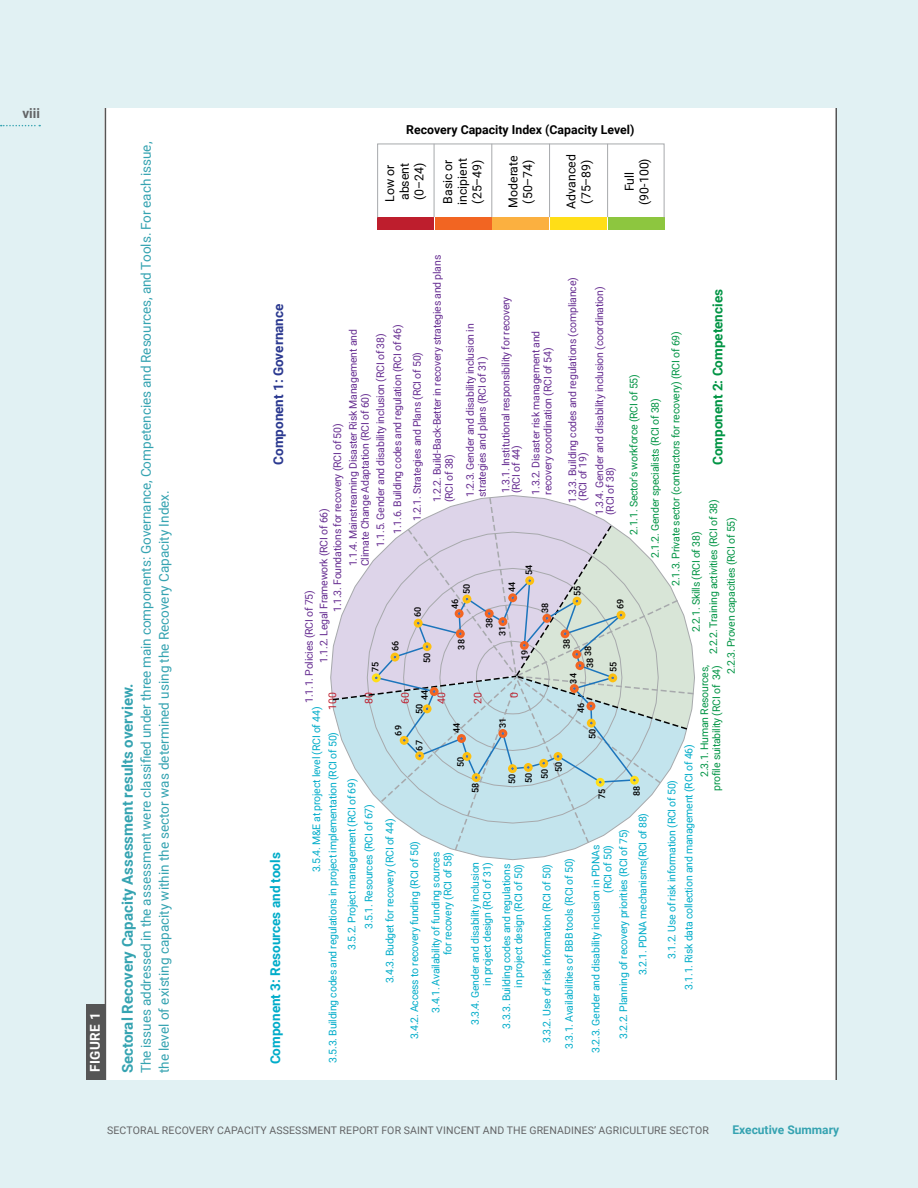
<style>
.page{position:relative;width:918px;height:1188px;background:#e1f1f3}
.page>*{position:absolute;margin:0;border:0;box-sizing:border-box;transform-origin:0 0}
.t1{font:700 15px "Roboto";color:#35a3b1}
.t2{font:13.5px/18px "Roboto";color:#35a3b1}
.t3{font:700 13.5px "Roboto";color:#00acc9}
.t4{font:700 13.5px "Roboto";color:#009444}
.t5{font:700 13.5px "Roboto";color:#2b3990}
.t6{font:700 13.5px "Roboto";letter-spacing:.035em;color:#fff}
.t7{font:700 13.5px "Roboto";color:#636466}
.t8{font:12.3px/14.7px "Roboto";color:#000;text-align:center}
.t9{font:700 12.3px "Roboto";color:#000}
.t10{font:700 12px "Roboto";color:#35a3b1}
.t11{font:10.5px/12px "Roboto";letter-spacing:-.02em;color:#00acc9;text-align:right}
.t12{font:10.5px/12px "Roboto";letter-spacing:-.02em;color:#662d91}
.t13{font:10.5px/17.5px "Roboto";letter-spacing:-.02em;color:#009444}
.t14{font:10.5px "Roboto";letter-spacing:.015em;color:#636466}
.t15{font:10.5px "Roboto";color:#be1e2d}
.t16{font:500 9px/13px "Roboto";color:#000}
</style>
<div class="page">
<svg style="left:1px;top:125px;width:39px;height:1px"></svg>
<div style="left:105px;top:108px;width:732px;height:971px;background:#fff"></div>
<hr style="left:105px;top:108px;width:1px;height:972px;background:#555">
<div style="left:86px;top:1004px;width:20px;height:76px;background:#555"></div>
<hr style="left:836px;top:108px;width:1px;height:972px;background:#555">
<div style="left:377px;top:217px;width:56px;height:13px;background:#be1e2d"></div>
<div style="left:435px;top:217px;width:56px;height:13px;background:#f26522"></div>
<div style="left:493px;top:217px;width:56px;height:13px;background:#fbb040"></div>
<div style="left:551px;top:217px;width:56px;height:13px;background:#ffde17"></div>
<div style="left:608px;top:217px;width:57px;height:13px;background:#8dc63f"></div>
<hr style="left:434px;top:144px;width:1px;height:73px;background:#a7a9ac">
<hr style="left:491px;top:144px;width:1px;height:73px;background:#a7a9ac">
<hr style="left:549px;top:144px;width:1px;height:73px;background:#a7a9ac">
<hr style="left:607px;top:144px;width:1px;height:73px;background:#a7a9ac">
<div style="left:377px;top:144px;width:287px;height:74px;border:1px solid #a7a9ac"></div>
<svg style="left:330px;top:495px;width:234px;height:365px"></svg>
<svg style="left:331px;top:496px;width:364px;height:356px"></svg>
<div style="left:423px;top:704px;width:9px;height:9px;border:6px solid #fdc010;border-radius:50%"></div>
<p class="t7" style="left:22px;top:104px;width:19px">viii</p>
<p class="t6" style="left:85px;top:1072px;width:61px;rotate:-90deg">FIGURE 1</p>
<p class="t2" style="left:137px;top:1073px;width:933px;rotate:-90deg">The issues addressed in the assessment were classified under three main components: Governance, Competencies and Resources, and Tools. For each issue, the level of existing capacity within the sector was determined using the Recovery Capacity Index.</p>
<h1 class="t1" style="left:117px;top:1073px;width:391px;rotate:-90deg">Sectoral Recovery Capacity Assessment results overview.</h1>
<p class="t9" style="left:406px;top:121px;width:230px">Recovery Capacity Index (Capacity Level)</p>
<p class="t8" style="left:382px;top:202px;width:40px;text-align:left;rotate:-90deg">Low or absent (0–24)</p>
<p class="t8" style="left:440px;top:205px;width:48px;text-align:justify;rotate:-90deg">Basic or incipient (25–49)</p>
<p class="t8" style="left:505px;top:208px;width:54px;rotate:-90deg">Moderate (50–74)</p>
<p class="t8" style="left:563px;top:209px;width:56px;rotate:-90deg">Advanced (75–89)</p>
<p class="t8" style="left:622px;top:205px;width:48px;rotate:-90deg">Full (90-100)</p>
<p class="t5" style="left:269px;top:465px;width:163px;rotate:-90deg">Component 1: Governance</p>
<p class="t3" style="left:266px;top:1064px;width:214px;rotate:-90deg">Component 3: Resources and tools</p>
<p class="t12" style="left:431px;top:502px;width:249px;rotate:-90deg">1.2.2. Build-Back-Better in recovery strategies and plans (RCI of 38)</p>
<p class="t12" style="left:567px;top:503px;width:227px;line-height:10.5px;rotate:-90deg">1.3.3. Building codes and regulations (compliance) (RCI of 19)</p>
<p class="t12" style="left:594px;top:515px;width:230px;line-height:10.5px;rotate:-90deg">1.3.4. Gender and disability inclusion (coordination) (RCI of 38)</p>
<p class="t4" style="left:708px;top:465px;width:177px;rotate:-90deg">Component 2: Competencies</p>
<p class="t12" style="left:500px;top:493px;width:198px;line-height:10.5px;rotate:-90deg">1.3.1. Institutional responsibility for recovery (RCI of 44)</p>
<p class="t12" style="left:464px;top:497px;width:175px;rotate:-90deg">1.2.3. Gender and disability inclusion in strategies and plans (RCI of 31)</p>
<p class="t12" style="left:329px;top:566px;width:238px;line-height:15.8px;text-indent:-46px;rotate:-90deg">1.1.3. Foundations for recovery (RCI of 50)<br>1.1.4. Mainstreaming Disaster Risk Management and</p>
<p class="t12" style="left:357px;top:547px;width:215px;line-height:15.5px;text-indent:-19px;rotate:-90deg">Climate Change Adaptation (RCI of 60)<br>1.1.5. Gender and disability inclusion (RCI of 38)</p>
<p class="t12" style="left:387px;top:521px;width:198px;line-height:19.5px;text-indent:-13px;rotate:-90deg">1.1.6. Building codes and regulation (RCI of 46)<br>1.2.1. Strategies and Plans (RCI of 50)</p>
<p class="t12" style="left:529px;top:495px;width:165px;rotate:-90deg">1.3.2. Disaster risk management and recovery coordination (RCI of 54)</p>
<p class="t13" style="left:667px;top:586px;width:256px;rotate:-90deg">2.1.3. Private sector (contractors for recovery) (RCI of 69)</p>
<p class="t13" style="left:625px;top:535px;width:162px;rotate:-90deg">2.1.1. Sector's workforce (RCI of 55)</p>
<p class="t13" style="left:646px;top:558px;width:161px;rotate:-90deg">2.1.2. Gender specialists (RCI of 38)</p>
<p class="t13" style="left:704px;top:674px;width:176px;text-indent:20px;rotate:-90deg">2.2.2. Training activities (RCI of 38)<br>2.2.3. Proven capacities (RCI of 55)</p>
<p class="t12" style="left:301px;top:663px;width:156px;line-height:14.9px;text-indent:-40px;rotate:-90deg">1.1.1. Policies (RCI of 75)<br>1.1.2. Legal Framework (RCI of 66)</p>
<p class="t13" style="left:687px;top:632px;width:102px;rotate:-90deg">2.2.1. Skills (RCI of 38)</p>
<p class="t16" style="left:522px;top:575px;width:12px;rotate:-90deg">54</p>
<p class="t16" style="left:505px;top:592px;width:12px;rotate:-90deg">44</p>
<p class="t16" style="left:460px;top:594px;width:12px;rotate:-90deg">50</p>
<p class="t16" style="left:570px;top:596px;width:12px;rotate:-90deg">55</p>
<p class="t16" style="left:448px;top:609px;width:12px;rotate:-90deg">46</p>
<p class="t16" style="left:613px;top:609px;width:12px;rotate:-90deg">69</p>
<p class="t16" style="left:538px;top:613px;width:12px;rotate:-90deg">38</p>
<p class="t16" style="left:411px;top:617px;width:12px;rotate:-90deg">60</p>
<p class="t16" style="left:482px;top:636px;width:19px;text-indent:7px;rotate:-90deg">38<br>31</p>
<p class="t16" style="left:560px;top:649px;width:12px;rotate:-90deg">38</p>
<p class="t16" style="left:455px;top:650px;width:12px;rotate:-90deg">38</p>
<p class="t16" style="left:389px;top:651px;width:12px;rotate:-90deg">66</p>
<p class="t16" style="left:581px;top:656px;width:12px;rotate:-90deg">38</p>
<p class="t16" style="left:518px;top:660px;width:12px;rotate:-90deg">19</p>
<p class="t16" style="left:420px;top:663px;width:12px;rotate:-90deg">50</p>
<p class="t16" style="left:583px;top:668px;width:12px;rotate:-90deg">38</p>
<p class="t16" style="left:606px;top:672px;width:12px;rotate:-90deg">55</p>
<p class="t16" style="left:369px;top:672px;width:12px;rotate:-90deg">75</p>
<p class="t13" style="left:698px;top:791px;width:127px;line-height:12px;text-align:right;rotate:-90deg">2.3.1. Human Resources, profile suitability (RCI of 34)</p>
<p class="t16" style="left:566px;top:684px;width:12px;rotate:-90deg">34</p>
<p class="t16" style="left:418px;top:700px;width:12px;rotate:-90deg">44</p>
<p class="t15" style="left:507px;top:698px;width:7px;rotate:-90deg">0</p>
<p class="t15" style="left:361px;top:704px;width:13px;rotate:-90deg">80</p>
<p class="t15" style="left:398px;top:704px;width:13px;rotate:-90deg">60</p>
<p class="t15" style="left:434px;top:704px;width:13px;rotate:-90deg">40</p>
<p class="t15" style="left:470px;top:704px;width:13px;rotate:-90deg">20</p>
<p class="t15" style="left:325px;top:710px;width:19px;rotate:-90deg">100</p>
<p class="t16" style="left:574px;top:713px;width:12px;rotate:-90deg">46</p>
<p class="t16" style="left:413px;top:714px;width:12px;rotate:-90deg">50</p>
<p class="t11" style="left:310px;top:872px;width:167px;rotate:-90deg">3.5.4. M&amp;E at project level (RCI of 44)</p>
<p class="t16" style="left:496px;top:728px;width:12px;rotate:-90deg">31</p>
<p class="t16" style="left:450px;top:733px;width:12px;rotate:-90deg">44</p>
<p class="t16" style="left:392px;top:736px;width:12px;rotate:-90deg">69</p>
<p class="t16" style="left:585px;top:739px;width:12px;rotate:-90deg">50</p>
<p class="t11" style="left:326px;top:1063px;width:332px;rotate:-90deg">3.5.3. Building codes and regulations in project implementation (RCI of 50)</p>
<p class="t16" style="left:413px;top:751px;width:12px;rotate:-90deg">67</p>
<p class="t11" style="left:682px;top:990px;width:247px;rotate:-90deg">3.1.1. Risk data collection and management (RCI of 46)</p>
<p class="t16" style="left:454px;top:767px;width:12px;rotate:-90deg">50</p>
<p class="t16" style="left:552px;top:772px;width:12px;rotate:-90deg">50</p>
<p class="t16" style="left:538px;top:779px;width:12px;rotate:-90deg">50</p>
<p class="t16" style="left:503px;top:784px;width:13px;line-height:16.6px;rotate:-90deg">50<br>50</p>
<p class="t11" style="left:346px;top:950px;width:173px;rotate:-90deg">3.5.2. Project management (RCI of 69)</p>
<p class="t11" style="left:665px;top:959px;width:180px;rotate:-90deg">3.1.2. Use of risk information (RCI of 50)</p>
<p class="t16" style="left:469px;top:793px;width:12px;rotate:-90deg">58</p>
<p class="t16" style="left:630px;top:796px;width:12px;rotate:-90deg">88</p>
<p class="t16" style="left:595px;top:799px;width:12px;rotate:-90deg">75</p>
<p class="t11" style="left:362px;top:929px;width:126px;rotate:-90deg">3.5.1. Resources (RCI of 67)</p>
<p class="t11" style="left:636px;top:975px;width:164px;rotate:-90deg">3.2.1. PDNA mechanisms(RCI of 88)</p>
<p class="t11" style="left:383px;top:983px;width:166px;rotate:-90deg">3.4.3. Budget for recovery (RCI of 44)</p>
<p class="t11" style="left:617px;top:1039px;width:211px;rotate:-90deg">3.2.2. Planning of recovery priorities (RCI of 75)</p>
<p class="t11" style="left:408px;top:1039px;width:200px;rotate:-90deg">3.4.2. Access to recovery funding (RCI of 50)</p>
<p class="t11" style="left:589px;top:1053px;width:209px;rotate:-90deg">3.2.3. Gender and disability inclusion in PDNAs (RCI of 50)</p>
<p class="t11" style="left:430px;top:1013px;width:162px;rotate:-90deg">3.4.1. Availability of funding sources for recovery (RCI of 58)</p>
<p class="t11" style="left:563px;top:1049px;width:192px;rotate:-90deg">3.3.1. Availabilities of BBB tools (RCI of 50)</p>
<p class="t11" style="left:469px;top:1025px;width:165px;rotate:-90deg">3.3.4. Gender and disability inclusion in project design (RCI of 31)</p>
<p class="t11" style="left:500px;top:1029px;width:166px;rotate:-90deg">3.3.3. Building codes and regulations in project design (RCI of 50)</p>
<p class="t11" style="left:540px;top:1043px;width:180px;rotate:-90deg">3.3.2. Use of risk information (RCI of 50)</p>
<p class="t14" style="left:107px;top:1123px;width:603px">SECTORAL RECOVERY CAPACITY ASSESSMENT REPORT FOR SAINT VINCENT AND THE GRENADINES’ AGRICULTURE SECTOR</p>
<p class="t10" style="left:732px;top:1121px;width:108px">Executive Summary</p>
</div>
